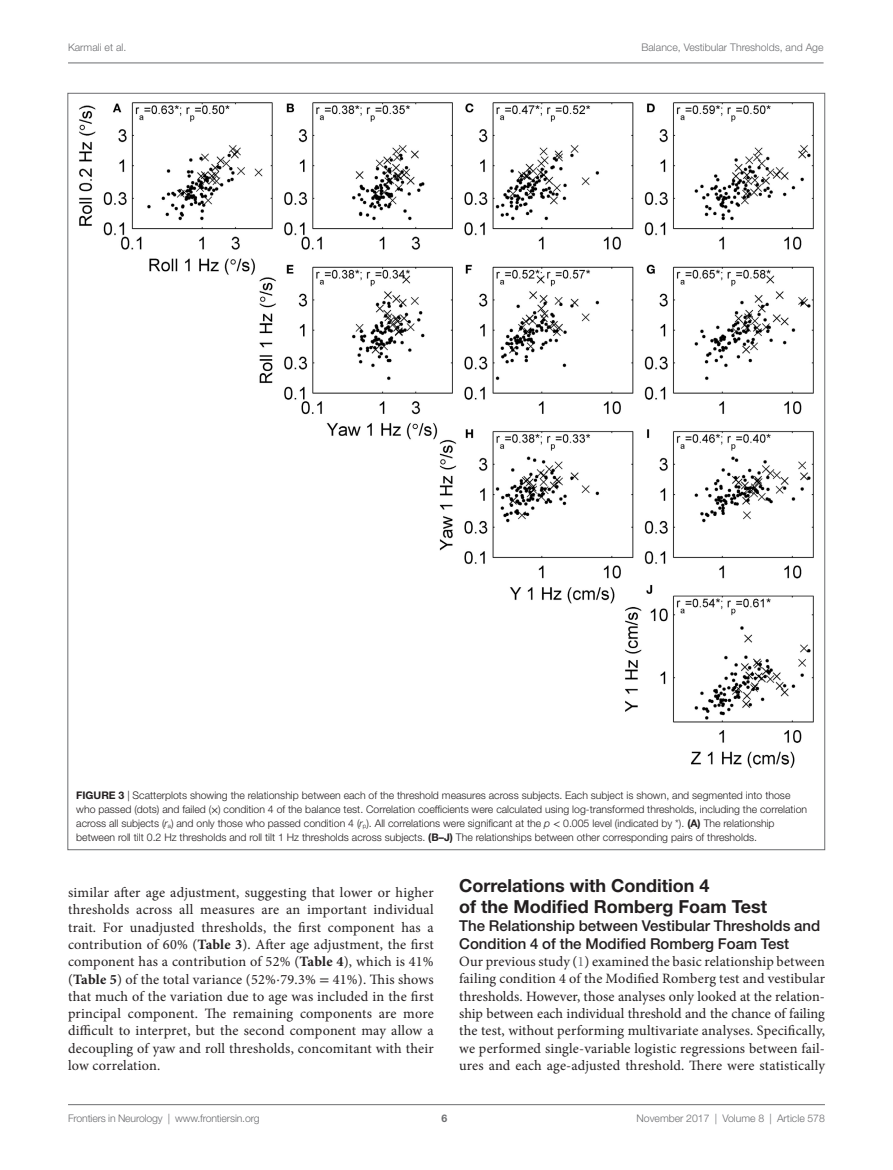
<style>
.page{position:relative;width:893px;height:1170px;background:#fff}
.page>*{position:absolute;margin:0;border:0;box-sizing:border-box;transform-origin:0 0}
.t1{font:700 18px/21px "Helvetica Neue LT Std";color:#231f20}
.t2{font:500 15px/18px "Helvetica Neue LT Std";color:#231f20}
.t3{font:14.25px/17.2px "Minion Pro";letter-spacing:.01em;color:#231f20;text-align:justify}
.t4{font:300 10.5px/14.2px "Helvetica Neue LT Std";color:#231f20}
.t5{font:300 10.5px "Helvetica Neue LT Std";color:#6c6d70}
.t6{font:700 10.5px "Helvetica Neue LT Std";color:#6c6d70}
.s1{font-weight:700}
.s2{font-family:"STIX General";font-weight:400}
.s3{font-style:italic}
.s4{font-family:"STIX General"}
.s5{color:#6c6d70}
</style>
<div class="page">
<img style="left:79px;top:102px;width:735px;height:666px">
<hr style="left:68px;top:63px;width:756px;height:1px;background:#6c6d70">
<hr style="left:68px;top:1104px;width:757px;height:1px;background:#6c6d70">
<p class="t5" style="left:68px;top:41px;width:60px">Karmali et al.</p>
<p class="t5" style="left:641px;top:41px;width:184px">Balance, Vestibular Thresholds, and Age</p>
<p class="t4" style="left:76px;top:787px;width:732px"><span class="s1">Figure 3</span> | Scatterplots showing the relationship between each of the threshold measures across subjects. Each subject is shown, and segmented into those who passed (dots) and failed (<span class="s2">×</span>) condition 4 of the balance test. Correlation coefficients were calculated using log-transformed thresholds, including the correlation across all subjects (<span class="s3">r</span><sub>a</sub>) and only those who passed condition 4 (<span class="s3">r</span><sub>p</sub>). All correlations were significant at the <span class="s3">p</span> <span class="s2">&lt;</span> 0.005 level (indicated by *). <span class="s1">(A)</span> The relationship between roll tilt 0.2 Hz thresholds and roll tilt 1 Hz thresholds across subjects. <span class="s1">(B–J)</span> The relationships between other corresponding pairs of thresholds.</p>
<p class="t3" style="left:68px;top:884px;width:367px">similar after age adjustment, suggesting that lower or higher thresholds across all measures are an important individual trait. For unadjusted thresholds, the first component has a contribution of 60% (<span class="s1">Table 3</span>). After age adjustment, the first component has a contribution of 52% (<span class="s1">Table 4</span>), which is 41% (<span class="s1">Table 5</span>) of the total variance (52%<span class="s4">⋅</span>79.3% <span class="s4">=</span> 41%). This shows that much of the variation due to age was included in the first principal component. The remaining components are more difficult to interpret, but the second component may allow a decoupling of yaw and roll thresholds, concomitant with their low correlation.</p>
<p class="t1" style="left:459px;top:874px;width:309px">Correlations with Condition 4<br>of the Modified Romberg Foam Test</p>
<p class="t2" style="left:459px;top:916px;width:363px">The Relationship between Vestibular Thresholds and<br>Condition 4 of the Modified Romberg Foam Test</p>
<p class="t3" style="left:459px;top:953px;width:367px">Our previous study (<span class="s5">1</span>) examined the basic relationship between failing condition 4 of the Modified Romberg test and vestibular thresholds. However, those analyses only looked at the relation&shy;ship between each individual threshold and the chance of failing the test, without performing multivariate analyses. Specifically, we performed single-variable logistic regressions between fail&shy;ures and each age-adjusted threshold. There were statistically</p>
<p class="t5" style="left:68px;top:1111px;width:193px">Frontiers in Neurology | www.frontiersin.org</p>
<p class="t5" style="left:636px;top:1111px;width:190px">November 2017 | Volume 8 | Article 578</p>
<p class="t6" style="left:441px;top:1111px;width:7px">6</p>
</div>
